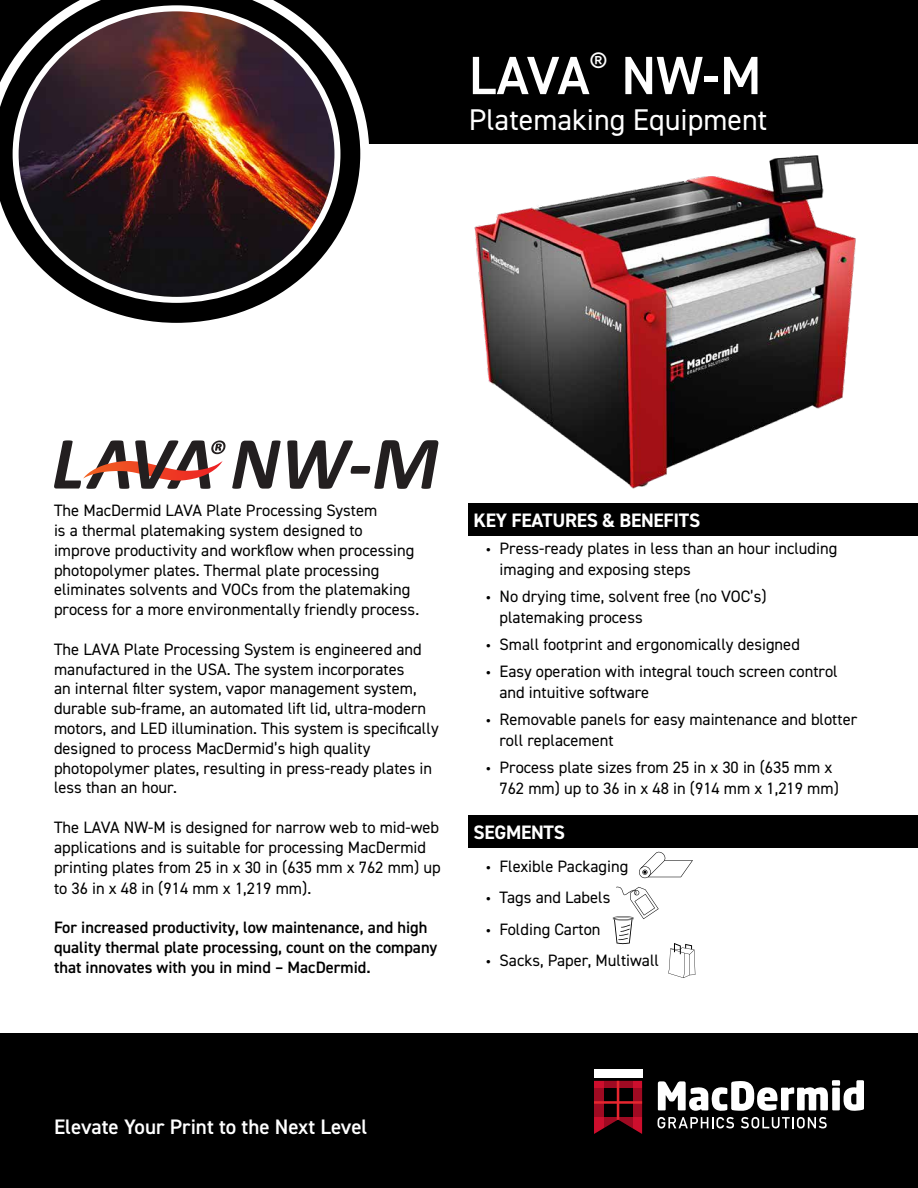
<style>
.page{position:relative;width:918px;height:1188px;background:#fff}
.page>*{position:absolute;margin:0;border:0;box-sizing:border-box;transform-origin:0 0}
.t1{font:600 54px "DIN2014";letter-spacing:-.02em;color:#fff}
.t2{font:30px "DIN2014";color:#fff}
.t3{font:600 21px "DIN2014";color:#fff}
.t4{font:700 19.5px "DIN2014";letter-spacing:-.015em;color:#fff}
.t5{font:16.5px/19.8px "DIN2014";color:#000}
.t6{font:600 16.5px/19.8px "DIN2014";color:#000}
.s1{font-family:"Myriad Pro"}
</style>
<div class="page">
<div style="left:0;top:1033px;width:918px;height:155px;background:#000"></div>
<div style="left:0;top:0;width:918px;height:144px;background:#000"></div>
<svg style="left:658px;top:1080px;width:206px;height:31px"></svg>
<svg style="left:658px;top:1117px;width:76px;height:11px"></svg>
<svg style="left:741px;top:1117px;width:86px;height:11px"></svg>
<svg style="left:594px;top:1081px;width:48px;height:53px"></svg>
<div style="left:594px;top:1069px;width:48px;height:8px;background:#fff"></div>
<img style="left:438px;top:155px;width:418px;height:364px">
<div style="left:469px;top:815px;width:449px;height:32px;background:#000"></div>
<div style="left:469px;top:503px;width:449px;height:32px;background:#000"></div>
<svg style="left:0;top:0;width:369px;height:323px"></svg>
<svg style="left:639px;top:851px;width:54px;height:27px"></svg>
<svg style="left:668px;top:943px;width:27px;height:35px"></svg>
<svg style="left:613px;top:886px;width:46px;height:58px"></svg>
<svg style="left:232px;top:440px;width:49px;height:49px"></svg>
<svg style="left:54px;top:440px;width:172px;height:49px"></svg>
<svg style="left:287px;top:440px;width:151px;height:49px"></svg>
<img style="left:16px;top:8px;width:321px;height:292px">
<h1 class="t1" style="left:469px;top:40px;width:294px">LAVA<sup>®</sup> NW-M</h1>
<h2 class="t2" style="left:469px;top:101px;width:300px">Platemaking Equipment</h2>
<p class="t5" style="left:54px;top:500px;width:367px">The MacDermid LAVA Plate Processing System<br>is a thermal platemaking system designed to improve productivity and workflow when processing photopolymer plates. Thermal plate processing eliminates solvents and VOCs from the platemaking process for a more environmentally friendly process.</p>
<p class="t5" style="left:54px;top:639px;width:386px">The LAVA Plate Processing System is engineered and manufactured in the USA. The system incorporates<br>an internal filter system, vapor management system, durable sub-frame, an automated lift lid, ultra-modern motors, and LED illumination. This system is specifically designed to process MacDermid’s high quality photopolymer plates, resulting in press-ready plates in less than an hour.</p>
<p class="t5" style="left:54px;top:817px;width:388px;line-height:20.2px">The LAVA NW-M is designed for narrow web to mid-web applications and is suitable for processing MacDermid printing plates from 25 in x 30 in (635 mm x 762 mm) up to 36 in x 48 in (914 mm x 1,219 mm).</p>
<p class="t6" style="left:54px;top:917px;width:385px">For increased productivity, low maintenance, and high quality thermal plate processing, count on the company that innovates with you in mind – MacDermid.</p>
<p class="t4" style="left:474px;top:507px;width:228px">KEY FEATURES &amp; BENEFITS</p>
<p class="t5" style="left:499px;top:537px;width:339px;line-height:21px;text-indent:-13px"><span class="s1">•</span> Press-ready plates in less than an hour including imaging and exposing steps</p>
<p class="t5" style="left:499px;top:585px;width:269px;line-height:21px;text-indent:-13px"><span class="s1">•</span> No drying time, solvent free (no VOC’s) platemaking process</p>
<p class="t5" style="left:486px;top:634px;width:315px"><span class="s1">•</span> Small footprint and ergonomically designed</p>
<p class="t5" style="left:499px;top:660px;width:340px;line-height:21px;text-indent:-13px"><span class="s1">•</span> Easy operation with integral touch screen control and intuitive software</p>
<p class="t5" style="left:499px;top:708px;width:359px;line-height:21px;text-indent:-13px"><span class="s1">•</span> Removable panels for easy maintenance and blotter roll replacement</p>
<p class="t5" style="left:499px;top:756px;width:341px;line-height:21px;text-indent:-13px"><span class="s1">•</span> Process plate sizes from 25 in x 30 in (635 mm x<br>762 mm) up to 36 in x 48 in (914 mm x 1,219 mm)</p>
<p class="t4" style="left:474px;top:819px;width:93px">SEGMENTS</p>
<p class="t5" style="left:486px;top:856px;width:144px"><span class="s1">•</span> Flexible Packaging</p>
<p class="t5" style="left:486px;top:887px;width:126px"><span class="s1">•</span> Tags and Labels</p>
<p class="t5" style="left:486px;top:919px;width:116px"><span class="s1">•</span> Folding Carton</p>
<p class="t5" style="left:486px;top:950px;width:175px"><span class="s1">•</span> Sacks, Paper, Multiwall</p>
<p class="t3" style="left:54px;top:1113px;width:315px">Elevate Your Print to the Next Level</p>
</div>
